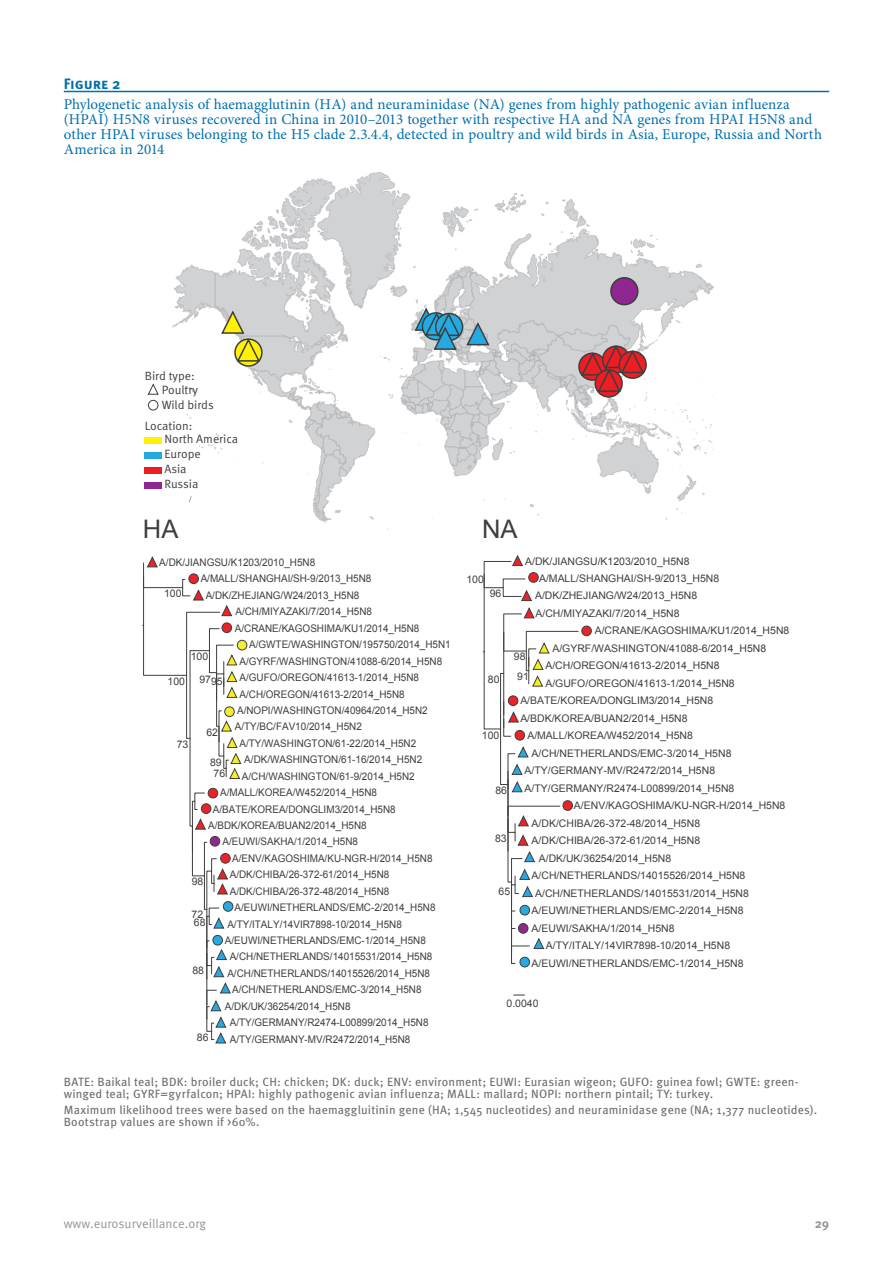
<style>
.page{position:relative;width:893px;height:1263px;background:#fff}
.page>*{position:absolute;margin:0;border:0;box-sizing:border-box;transform-origin:0 0}
.t1{font:25.5px "Arial";color:#3e3e3f}
.t2{font:15px/15px "Minion Pro";letter-spacing:.005em;color:#006faf}
.t3{font:700 15px "Meta Pro";letter-spacing:-.005em;color:#006faf}
.t4{font:12.75px "Meta Pro";color:#939598}
.t5{font:700 12.75px "Meta Pro";color:#939598}
.t6{font:12px/12px "Meta Pro";letter-spacing:.015em;color:#6c6d70}
.t7{font:12px/15.1px "Meta Pro";color:#3e3e3f}
.t8{font:10.5px/16.5px "Arial";color:#3e3e3f;scale:.95 1}
.t9{font:10.5px/17.4px "Arial";color:#3e3e3f}
</style>
<div class="page">
<hr style="left:64px;top:91px;width:765px;height:1px;background:#006faf">
<svg style="left:172px;top:172px;width:542px;height:358px"></svg>
<hr style="left:508px;top:784px;width:1px;height:31px;background:#3e3e3f">
<div style="left:237px;top:640px;width:10px;height:10px;background:#f4ed32;border-radius:50%"></div>
<div style="left:237px;top:640px;width:10px;height:10px;border:1px solid #3e3e3f;border-radius:50%"></div>
<svg style="left:143px;top:556px;width:99px;height:488px"></svg>
<div style="left:563px;top:801px;width:9px;height:9px;background:#eb2328;border-radius:50%"></div>
<div style="left:563px;top:800px;width:10px;height:11px;border:1px solid #3e3e3f;border-radius:50%"></div>
<div style="left:582px;top:626px;width:9px;height:10px;background:#eb2328;border-radius:50%"></div>
<div style="left:581px;top:626px;width:11px;height:10px;border:1px solid #3e3e3f;border-radius:50%"></div>
<svg style="left:483px;top:555px;width:96px;height:238px"></svg>
<svg style="left:507px;top:805px;width:54px;height:159px"></svg>
<div style="left:520px;top:905px;width:10px;height:10px;background:#27a9e1;border-radius:50%"></div>
<div style="left:520px;top:905px;width:10px;height:10px;border:1px solid #3e3e3f;border-radius:50%"></div>
<div style="left:520px;top:957px;width:9px;height:10px;background:#27a9e1;border-radius:50%"></div>
<div style="left:520px;top:957px;width:10px;height:10px;border:1px solid #3e3e3f;border-radius:50%"></div>
<svg style="left:147px;top:383px;width:12px;height:12px"></svg>
<div style="left:148px;top:400px;width:10px;height:10px;border:1px solid #3e3e3f;border-radius:50%"></div>
<div style="left:145px;top:437px;width:17px;height:6px;background:#fff101"></div>
<div style="left:145px;top:452px;width:17px;height:6px;background:#24aae1"></div>
<div style="left:145px;top:467px;width:17px;height:6px;background:#ee1d23"></div>
<div style="left:145px;top:482px;width:17px;height:6px;background:#90268f"></div>
<h2 class="t3" style="left:64px;top:74px;width:58px">Figure 2</h2>
<p class="t2" style="left:64px;top:97px;width:760px">Phylogenetic analysis of haemagglutinin (HA) and neuraminidase (NA) genes from highly pathogenic avian influenza (HPAI) H5N8 viruses recovered in China in 2010–2013 together with respective HA and NA genes from HPAI H5N8 and other HPAI viruses belonging to the H5 clade 2.3.4.4, detected in poultry and wild birds in Asia, Europe, Russia and North America in 2014</p>
<p class="t7" style="left:145px;top:368px;width:52px">Bird type:</p>
<p class="t7" style="left:162px;top:383px;width:54px;line-height:14.4px">Poultry<br>Wild birds</p>
<p class="t7" style="left:145px;top:419px;width:49px">Location:</p>
<p class="t7" style="left:164px;top:432px;width:75px">North America<br>Europe<br>Asia<br>Russia</p>
<h1 class="t1" style="left:143px;top:512px;width:37px">HA</h1>
<h1 class="t1" style="left:482px;top:512px;width:37px">NA</h1>
<p class="t8" style="left:159px;top:554px;width:166px">A/DK/JIANGSU/K1203/2010_H5N8</p>
<p class="t9" style="left:164px;top:584px;width:19px">100</p>
<p class="t8" style="left:206px;top:571px;width:176px;text-indent:-5px">A/MALL/SHANGHAI/SH-9/2013_H5N8<br>A/DK/ZHEJIANG/W24/2013_H5N8</p>
<p class="t8" style="left:235px;top:603px;width:145px">A/CH/MIYAZAKI/7/2014_H5N8</p>
<p class="t8" style="left:249px;top:620px;width:214px;text-indent:-14px">A/CRANE/KAGOSHIMA/KU1/2014_H5N8<br>A/GWTE/WASHINGTON/195750/2014_H5N1</p>
<p class="t9" style="left:191px;top:648px;width:19px">100</p>
<p class="t9" style="left:199px;top:672px;width:25px">9795</p>
<p class="t9" style="left:168px;top:673px;width:19px">100</p>
<p class="t8" style="left:240px;top:653px;width:215px">A/GYRF/WASHINGTON/41088-6/2014_H5N8</p>
<p class="t8" style="left:240px;top:669px;width:190px">A/GUFO/OREGON/41613-1/2014_H5N8</p>
<p class="t8" style="left:240px;top:686px;width:175px">A/CH/OREGON/41613-2/2014_H5N8</p>
<p class="t8" style="left:237px;top:702px;width:202px">A/NOPI/WASHINGTON/40964/2014_H5N2</p>
<p class="t9" style="left:177px;top:736px;width:13px">73</p>
<p class="t8" style="left:235px;top:718px;width:135px">A/TY/BC/FAV10/2014_H5N2</p>
<p class="t9" style="left:206px;top:724px;width:13px">62</p>
<p class="t9" style="left:210px;top:757px;width:17px;line-height:10.8px;text-align:center">89<br>76</p>
<p class="t8" style="left:239px;top:735px;width:188px">A/TY/WASHINGTON/61-22/2014_H5N2</p>
<p class="t8" style="left:220px;top:784px;width:167px">A/MALL/KOREA/W452/2014_H5N8</p>
<p class="t8" style="left:244px;top:751px;width:189px">A/DK/WASHINGTON/61-16/2014_H5N2</p>
<p class="t8" style="left:242px;top:768px;width:184px">A/CH/WASHINGTON/61-9/2014_H5N2</p>
<p class="t8" style="left:208px;top:801px;width:199px;text-indent:5px">A/BATE/KOREA/DONGLIM3/2014_H5N8<br>A/BDK/KOREA/BUAN2/2014_H5N8</p>
<p class="t8" style="left:223px;top:833px;width:144px">A/EUWI/SAKHA/1/2014_H5N8</p>
<p class="t9" style="left:192px;top:873px;width:13px">98</p>
<p class="t9" style="left:192px;top:910px;width:15px;line-height:8.2px">72<br>68</p>
<p class="t9" style="left:192px;top:962px;width:13px">88</p>
<p class="t9" style="left:197px;top:1028px;width:13px">86</p>
<p class="t8" style="left:232px;top:850px;width:212px">A/ENV/KAGOSHIMA/KU-NGR-H/2014_H5N8</p>
<p class="t8" style="left:235px;top:899px;width:213px">A/EUWI/NETHERLANDS/EMC-2/2014_H5N8</p>
<p class="t8" style="left:230px;top:866px;width:170px">A/DK/CHIBA/26-372-61/2014_H5N8</p>
<p class="t8" style="left:230px;top:883px;width:170px">A/DK/CHIBA/26-372-48/2014_H5N8</p>
<p class="t8" style="left:227px;top:916px;width:185px">A/TY/ITALY/14VIR7898-10/2014_H5N8</p>
<p class="t8" style="left:225px;top:932px;width:213px">A/EUWI/NETHERLANDS/EMC-1/2014_H5N8</p>
<p class="t8" style="left:230px;top:948px;width:215px">A/CH/NETHERLANDS/14015531/2014_H5N8</p>
<p class="t8" style="left:227px;top:965px;width:215px">A/CH/NETHERLANDS/14015526/2014_H5N8</p>
<p class="t8" style="left:232px;top:981px;width:201px">A/CH/NETHERLANDS/EMC-3/2014_H5N8</p>
<p class="t8" style="left:225px;top:998px;width:134px">A/DK/UK/36254/2014_H5N8</p>
<p class="t8" style="left:230px;top:1014px;width:211px">A/TY/GERMANY/R2474-L00899/2014_H5N8</p>
<p class="t8" style="left:230px;top:1031px;width:192px">A/TY/GERMANY-MV/R2472/2014_H5N8</p>
<p class="t9" style="left:525px;top:552px;width:166px">A/DK/JIANGSU/K1203/2010_H5N8</p>
<p class="t9" style="left:466px;top:570px;width:19px">100</p>
<p class="t9" style="left:539px;top:570px;width:182px">A/MALL/SHANGHAI/SH-9/2013_H5N8</p>
<p class="t9" style="left:490px;top:585px;width:13px">96</p>
<p class="t9" style="left:535px;top:587px;width:164px">A/DK/ZHEJIANG/W24/2013_H5N8</p>
<p class="t9" style="left:535px;top:605px;width:146px">A/CH/MIYAZAKI/7/2014_H5N8</p>
<p class="t9" style="left:595px;top:622px;width:196px">A/CRANE/KAGOSHIMA/KU1/2014_H5N8</p>
<p class="t9" style="left:488px;top:671px;width:13px">80</p>
<p class="t9" style="left:514px;top:648px;width:13px">98</p>
<p class="t9" style="left:517px;top:667px;width:13px">91</p>
<p class="t9" style="left:552px;top:640px;width:215px">A/GYRF/WASHINGTON/41088-6/2014_H5N8</p>
<p class="t9" style="left:545px;top:657px;width:176px">A/CH/OREGON/41613-2/2014_H5N8</p>
<p class="t9" style="left:545px;top:675px;width:191px">A/GUFO/OREGON/41613-1/2014_H5N8</p>
<p class="t9" style="left:520px;top:692px;width:194px">A/BATE/KOREA/DONGLIM3/2014_H5N8</p>
<p class="t9" style="left:520px;top:709px;width:169px">A/BDK/KOREA/BUAN2/2014_H5N8</p>
<p class="t9" style="left:482px;top:727px;width:19px">100</p>
<p class="t9" style="left:527px;top:727px;width:167px">A/MALL/KOREA/W452/2014_H5N8</p>
<p class="t9" style="left:532px;top:744px;width:201px">A/CH/NETHERLANDS/EMC-3/2014_H5N8</p>
<p class="t9" style="left:495px;top:781px;width:13px">86</p>
<p class="t9" style="left:525px;top:762px;width:192px">A/TY/GERMANY-MV/R2472/2014_H5N8</p>
<p class="t9" style="left:574px;top:797px;width:213px">A/ENV/KAGOSHIMA/KU-NGR-H/2014_H5N8</p>
<p class="t9" style="left:525px;top:779px;width:211px">A/TY/GERMANY/R2474-L00899/2014_H5N8</p>
<p class="t9" style="left:532px;top:814px;width:170px">A/DK/CHIBA/26-372-48/2014_H5N8</p>
<p class="t9" style="left:495px;top:829px;width:13px">83</p>
<p class="t9" style="left:539px;top:832px;width:163px;text-indent:-7px">A/DK/CHIBA/26-372-61/2014_H5N8<br>A/DK/UK/36254/2014_H5N8</p>
<p class="t9" style="left:532px;top:867px;width:215px">A/CH/NETHERLANDS/14015526/2014_H5N8</p>
<p class="t9" style="left:499px;top:882px;width:13px">65</p>
<p class="t9" style="left:535px;top:884px;width:215px">A/CH/NETHERLANDS/14015531/2014_H5N8</p>
<p class="t9" style="left:532px;top:902px;width:214px">A/EUWI/NETHERLANDS/EMC-2/2014_H5N8</p>
<p class="t9" style="left:532px;top:919px;width:144px">A/EUWI/SAKHA/1/2014_H5N8</p>
<p class="t9" style="left:546px;top:937px;width:186px">A/TY/ITALY/14VIR7898-10/2014_H5N8</p>
<p class="t9" style="left:532px;top:954px;width:214px">A/EUWI/NETHERLANDS/EMC-1/2014_H5N8</p>
<p class="t9" style="left:507px;top:994px;width:33px">0.0040</p>
<p class="t6" style="left:64px;top:1076px;width:736px">BATE: Baikal teal; BDK: broiler duck; CH: chicken; DK: duck; ENV: environment; EUWI: Eurasian wigeon; GUFO: guinea fowl; GWTE: green&shy;winged teal; GYRF=gyrfalcon; HPAI: highly pathogenic avian influenza; MALL: mallard; NOPI: northern pintail; TY: turkey.</p>
<p class="t6" style="left:64px;top:1104px;width:755px">Maximum likelihood trees were based on the haemaggluitinin gene (HA; 1,545 nucleotides) and neuraminidase gene (NA; 1,377 nucleotides).<br>Bootstrap values are shown if &gt;60%.</p>
<p class="t4" style="left:64px;top:1215px;width:144px">www.eurosurveillance.org</p>
<p class="t5" style="left:815px;top:1215px;width:16px">29</p>
</div>
